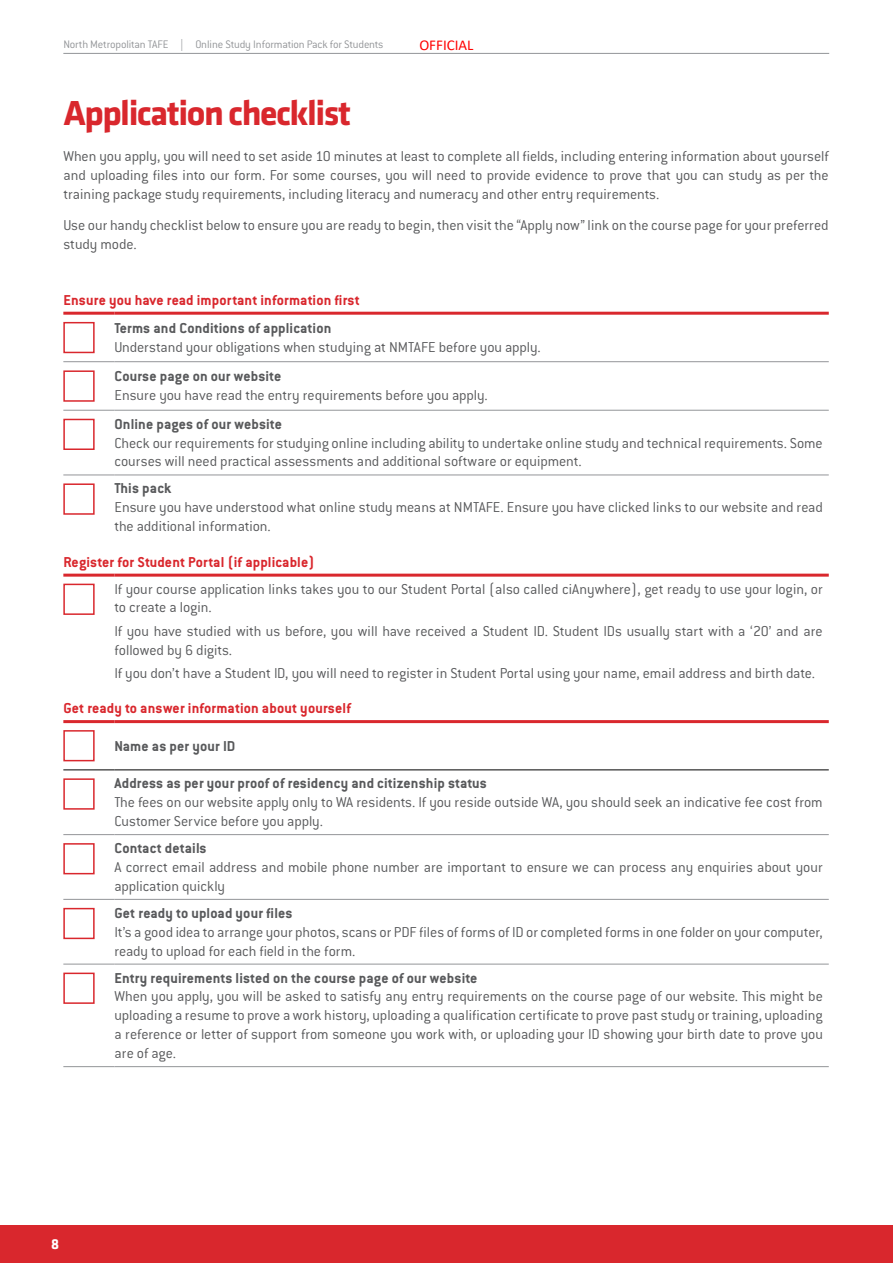
<style>
.page{position:relative;width:893px;height:1263px;background:#fff}
.page>*{position:absolute;margin:0;border:0;box-sizing:border-box;transform-origin:0 0}
.t1{font:700 36px "Klavika";letter-spacing:-.04em;color:#d9272d}
.t2{font:300 15.75px/18.9px "Conduit ITC Std";letter-spacing:-.005em;color:#58595b}
.t3{font:700 15.75px "Conduit ITC Std";letter-spacing:.01em;color:#58595b}
.t4{font:700 15.75px "Conduit ITC Std";letter-spacing:.01em;color:#d9272d}
.t5{font:15px "Calibri";color:#f00}
.t6{font:700 15px "Klavika";color:#fff}
.t7{font:300 12px "Conduit ITC Std";letter-spacing:-.015em;color:#939598}
</style>
<div class="page">
<div style="left:0;top:1225px;width:893px;height:38px;background:#d9272d"></div>
<hr style="left:63px;top:53px;width:766px;height:1px;background:#939598">
<hr style="left:63px;top:361px;width:51px;height:1px;background:#939598">
<hr style="left:114px;top:361px;width:715px;height:1px;background:#939598">
<hr style="left:63px;top:410px;width:51px;height:1px;background:#939598">
<hr style="left:114px;top:410px;width:715px;height:1px;background:#939598">
<hr style="left:63px;top:475px;width:51px;height:1px;background:#939598">
<hr style="left:114px;top:475px;width:715px;height:1px;background:#939598">
<hr style="left:63px;top:834px;width:51px;height:1px;background:#939598">
<hr style="left:114px;top:834px;width:715px;height:1px;background:#939598">
<hr style="left:63px;top:899px;width:51px;height:1px;background:#939598">
<hr style="left:114px;top:899px;width:715px;height:1px;background:#939598">
<hr style="left:63px;top:964px;width:51px;height:1px;background:#939598">
<hr style="left:114px;top:964px;width:715px;height:1px;background:#939598">
<hr style="left:63px;top:1066px;width:51px;height:1px;background:#939598">
<hr style="left:114px;top:1066px;width:715px;height:1px;background:#939598">
<hr style="left:63px;top:312px;width:51px;height:3px;background:#d9272d">
<hr style="left:114px;top:312px;width:715px;height:3px;background:#d9272d">
<hr style="left:63px;top:574px;width:51px;height:3px;background:#d9272d">
<hr style="left:114px;top:574px;width:715px;height:3px;background:#d9272d">
<hr style="left:63px;top:720px;width:51px;height:3px;background:#d9272d">
<hr style="left:114px;top:720px;width:715px;height:3px;background:#d9272d">
<hr style="left:63px;top:769px;width:51px;height:1px;background:#000">
<hr style="left:114px;top:769px;width:715px;height:1px;background:#000">
<div style="left:63px;top:322px;width:32px;height:31px;border:2px solid #d9272d"></div>
<div style="left:63px;top:370px;width:32px;height:32px;border:2px solid #d9272d"></div>
<div style="left:63px;top:419px;width:32px;height:31px;border:2px solid #d9272d"></div>
<div style="left:63px;top:483px;width:32px;height:32px;border:2px solid #d9272d"></div>
<div style="left:63px;top:584px;width:32px;height:31px;border:2px solid #d9272d"></div>
<div style="left:63px;top:730px;width:32px;height:31px;border:2px solid #d9272d"></div>
<div style="left:63px;top:778px;width:32px;height:32px;border:2px solid #d9272d"></div>
<div style="left:63px;top:843px;width:32px;height:31px;border:2px solid #d9272d"></div>
<div style="left:63px;top:908px;width:32px;height:31px;border:2px solid #d9272d"></div>
<div style="left:63px;top:972px;width:32px;height:32px;border:2px solid #d9272d"></div>
<p class="t7" style="left:63px;top:37px;width:322px">North Metropolitan TAFE | Online Study Information Pack for Students</p>
<p class="t5" style="left:419px;top:35px;width:56px">OFFICIAL</p>
<h1 class="t1" style="left:63px;top:87px;width:289px">Application checklist</h1>
<p class="t2" style="left:63px;top:146px;width:767px;text-align:justify">When you apply, you will need to set aside 10 minutes at least to complete all fields, including entering information about yourself and uploading files into our form. For some courses, you will need to provide evidence to prove that you can study as per the training package study requirements, including literacy and numeracy and other entry requirements.</p>
<p class="t2" style="left:63px;top:215px;width:767px">Use our handy checklist below to ensure you are ready to begin, then visit the “Apply now” link on the course page for your preferred study mode.</p>
<p class="t4" style="left:63px;top:290px;width:298px">Ensure you have read important information first</p>
<p class="t3" style="left:114px;top:318px;width:219px">Terms and Conditions of application</p>
<p class="t2" style="left:114px;top:337px;width:428px">Understand your obligations when studying at NMTAFE before you apply.</p>
<p class="t3" style="left:114px;top:367px;width:169px">Course page on our website</p>
<p class="t2" style="left:114px;top:386px;width:375px">Ensure you have read the entry requirements before you apply.</p>
<p class="t3" style="left:114px;top:414px;width:169px">Online pages of our website</p>
<p class="t2" style="left:114px;top:433px;width:710px">Check our requirements for studying online including ability to undertake online study and technical requirements. Some courses will need practical assessments and additional software or equipment.</p>
<p class="t3" style="left:114px;top:479px;width:58px">This pack</p>
<p class="t2" style="left:114px;top:497px;width:710px">Ensure you have understood what online study means at NMTAFE. Ensure you have clicked links to our website and read the additional information.</p>
<p class="t4" style="left:63px;top:552px;width:253px">Register for Student Portal (if applicable)</p>
<p class="t2" style="left:114px;top:579px;width:710px">If your course application links takes you to our Student Portal (also called ciAnywhere), get ready to use your login, or to create a login.</p>
<p class="t2" style="left:114px;top:621px;width:710px">If you have studied with us before, you will have received a Student ID. Student IDs usually start with a ‘20’ and are followed by 6 digits.</p>
<p class="t2" style="left:114px;top:663px;width:702px">If you don’t have a Student ID, you will need to register in Student Portal using your name, email address and birth date.</p>
<p class="t4" style="left:63px;top:699px;width:289px">Get ready to answer information about yourself</p>
<p class="t3" style="left:114px;top:736px;width:123px">Name as per your ID</p>
<p class="t3" style="left:114px;top:774px;width:374px">Address as per your proof of residency and citizenship status</p>
<p class="t2" style="left:114px;top:792px;width:710px">The fees on our website apply only to WA residents. If you reside outside WA, you should seek an indicative fee cost from<br>Customer Service before you apply.</p>
<p class="t3" style="left:114px;top:839px;width:94px">Contact details</p>
<p class="t2" style="left:114px;top:857px;width:710px">A correct email address and mobile phone number are important to ensure we can process any enquiries about your application quickly</p>
<p class="t3" style="left:114px;top:903px;width:180px">Get ready to upload your files</p>
<p class="t2" style="left:114px;top:922px;width:710px">It’s a good idea to arrange your photos, scans or PDF files of forms of ID or completed forms in one folder on your computer, ready to upload for each field in the form.</p>
<p class="t3" style="left:114px;top:968px;width:365px">Entry requirements listed on the course page of our website</p>
<p class="t2" style="left:114px;top:986px;width:710px;text-align:justify">When you apply, you will be asked to satisfy any entry requirements on the course page of our website. This might be uploading a resume to prove a work history, uploading a qualification certificate to prove past study or training, uploading a reference or letter of support from someone you work with, or uploading your ID showing your birth date to prove you are of age.</p>
<p class="t6" style="left:51px;top:1233px;width:10px">8</p>
</div>
